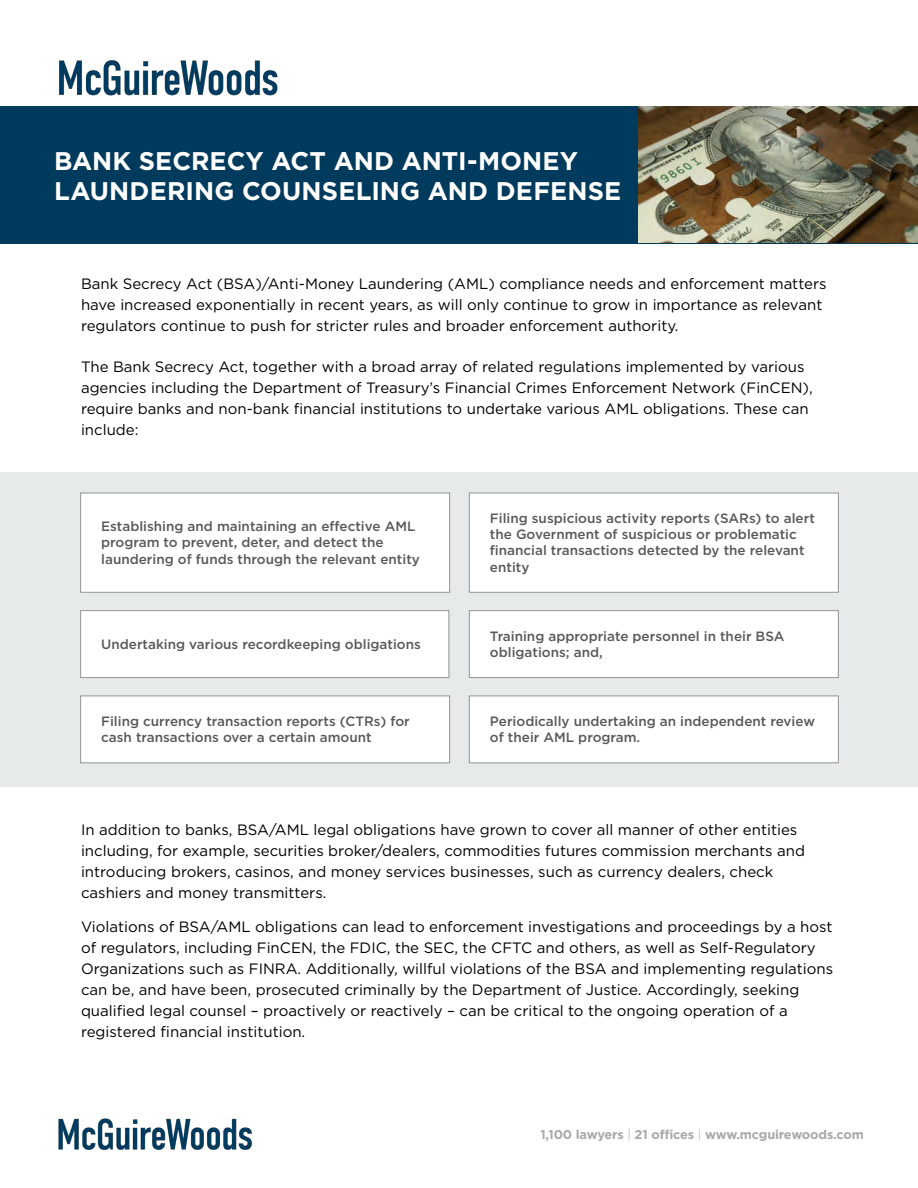
<style>
.page{position:relative;width:918px;height:1188px;background:#fff}
.page>*{position:absolute;margin:0;border:0;box-sizing:border-box;transform-origin:0 0}
.t1{font:700 25.5px/30.6px "Gotham";letter-spacing:.005em;color:#fff}
.t2{font:15px/21px "Gotham";color:#000}
.t3{font:500 13.5px/16.2px "Gotham";color:#58595b}
.t4{font:700 12.75px "Gotham";letter-spacing:-.01em;color:#a7a9ac}
.s1{font-weight:300}
</style>
<div class="page">
<div style="left:0;top:106px;width:918px;height:137px;background:#003a5d"></div>
<img style="left:639px;top:106px;width:279px;height:137px">
<img style="left:58px;top:1118px;width:194px;height:32px">
<img style="left:59px;top:60px;width:219px;height:36px">
<div style="left:0;top:472px;width:918px;height:314px;background:#e6eaeb"></div>
<div style="left:80px;top:492px;width:370px;height:101px;background:#fff"></div>
<div style="left:469px;top:492px;width:370px;height:101px;background:#fff"></div>
<div style="left:80px;top:610px;width:370px;height:68px;background:#fff"></div>
<div style="left:80px;top:695px;width:370px;height:69px;background:#fff"></div>
<div style="left:469px;top:610px;width:370px;height:68px;background:#fff"></div>
<div style="left:469px;top:695px;width:370px;height:69px;background:#fff"></div>
<h1 class="t1" style="left:54px;top:145px;width:569px">BANK SECRECY ACT AND ANTI-MONEY<br>LAUNDERING COUNSELING AND DEFENSE</h1>
<p class="t2" style="left:81px;top:273px;width:747px">Bank Secrecy Act (BSA)/Anti-Money Laundering (AML) compliance needs and enforcement matters have increased exponentially in recent years, as will only continue to grow in importance as relevant regulators continue to push for stricter rules and broader enforcement authority.</p>
<p class="t2" style="left:81px;top:356px;width:733px">The Bank Secrecy Act, together with a broad array of related regulations implemented by various agencies including the Department of Treasury’s Financial Crimes Enforcement Network (FinCEN), require banks and non-bank financial institutions to undertake various AML obligations. These can include:</p>
<p class="t3" style="left:101px;top:518px;width:320px">Establishing and maintaining an effective AML program to prevent, deter, and detect the laundering of funds through the relevant entity</p>
<p class="t3" style="left:490px;top:510px;width:326px">Filing suspicious activity reports (SARs) to alert the Government of suspicious or problematic financial transactions detected by the relevant entity</p>
<p class="t3" style="left:101px;top:636px;width:321px">Undertaking various recordkeeping obligations</p>
<p class="t3" style="left:101px;top:713px;width:310px">Filing currency transaction reports (CTRs) for cash transactions over a certain amount</p>
<p class="t3" style="left:490px;top:628px;width:296px">Training appropriate personnel in their BSA obligations; and,</p>
<p class="t3" style="left:490px;top:713px;width:327px">Periodically undertaking an independent review of their AML program.</p>
<p class="t2" style="left:81px;top:819px;width:725px">In addition to banks, BSA/AML legal obligations have grown to cover all manner of other entities including, for example, securities broker/dealers, commodities futures commission merchants and introducing brokers, casinos, and money services businesses, such as currency dealers, check cashiers and money transmitters.</p>
<p class="t2" style="left:81px;top:916px;width:754px">Violations of BSA/AML obligations can lead to enforcement investigations and proceedings by a host of regulators, including FinCEN, the FDIC, the SEC, the CFTC and others, as well as Self-Regulatory Organizations such as FINRA. Additionally, willful violations of the BSA and implementing regulations can be, and have been, prosecuted criminally by the Department of Justice. Accordingly, seeking qualified legal counsel – proactively or reactively – can be critical to the ongoing operation of a registered financial institution.</p>
<p class="t4" style="left:540px;top:1126px;width:325px">1,100 lawyers <span class="s1">|</span> 21 offices <span class="s1">|</span> www.mcguirewoods.com</p>
</div>
